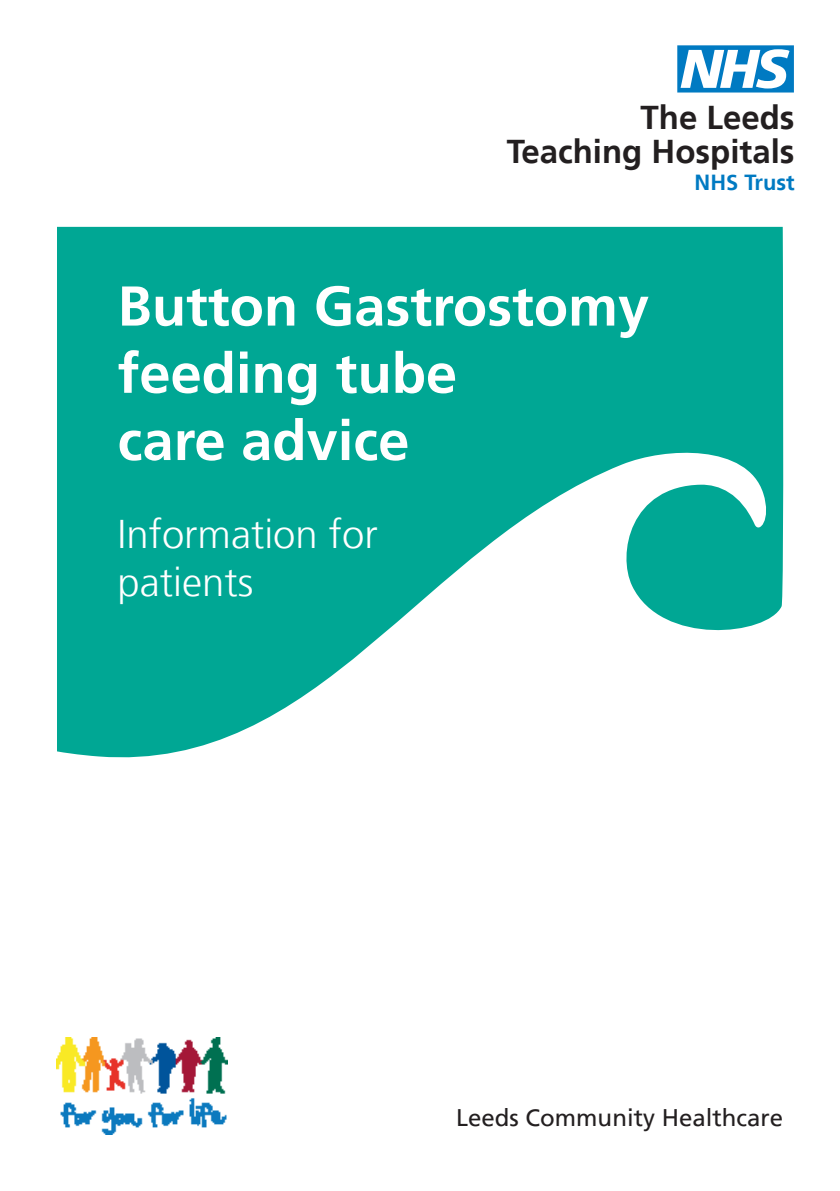
<style>
.page{position:relative;width:840px;height:1191px;background:#fff}
.page>*{position:absolute;margin:0;border:0;box-sizing:border-box;transform-origin:0 0}
.t1{font:66px "NHS";color:#007ac2}
.Cover_title_A{font:700 56px/67.2px "Frutiger LT";color:#fff}
.Cover_title_B{font:300 40px "Frutiger LT";color:#fff}
.t2{font:700 33px "Frutiger LT";color:#231f20}
.t3{font:24px "Frutiger LT";color:#231f20}
.t4{font:700 21.8px "Frutiger LT";color:#007ac2}
</style>
<div class="page">
<svg style="left:57px;top:227px;width:727px;height:531px;fill:#00a794"></svg>
<img style="left:57px;top:1037px;width:170px;height:97px">
<p class="t1" style="left:677px;top:32px;width:118px">n</p>
<p class="t2" style="left:640px;top:98px;width:155px">The Leeds</p>
<p class="t2" style="left:506px;top:132px;width:289px">Teaching Hospitals</p>
<p class="t4" style="left:694px;top:170px;width:101px">NHS Trust</p>
<p class="Cover_title_A" style="left:117px;top:273px;width:532px">Button Gastrostomy feeding tube<br>care advice</p>
<p class="Cover_title_B" style="left:117px;top:511px;width:261px">Information for</p>
<p class="Cover_title_B" style="left:117px;top:559px;width:137px">patients</p>
<p class="t3" style="left:456px;top:1103px;width:328px">Leeds Community Healthcare</p>
</div>
